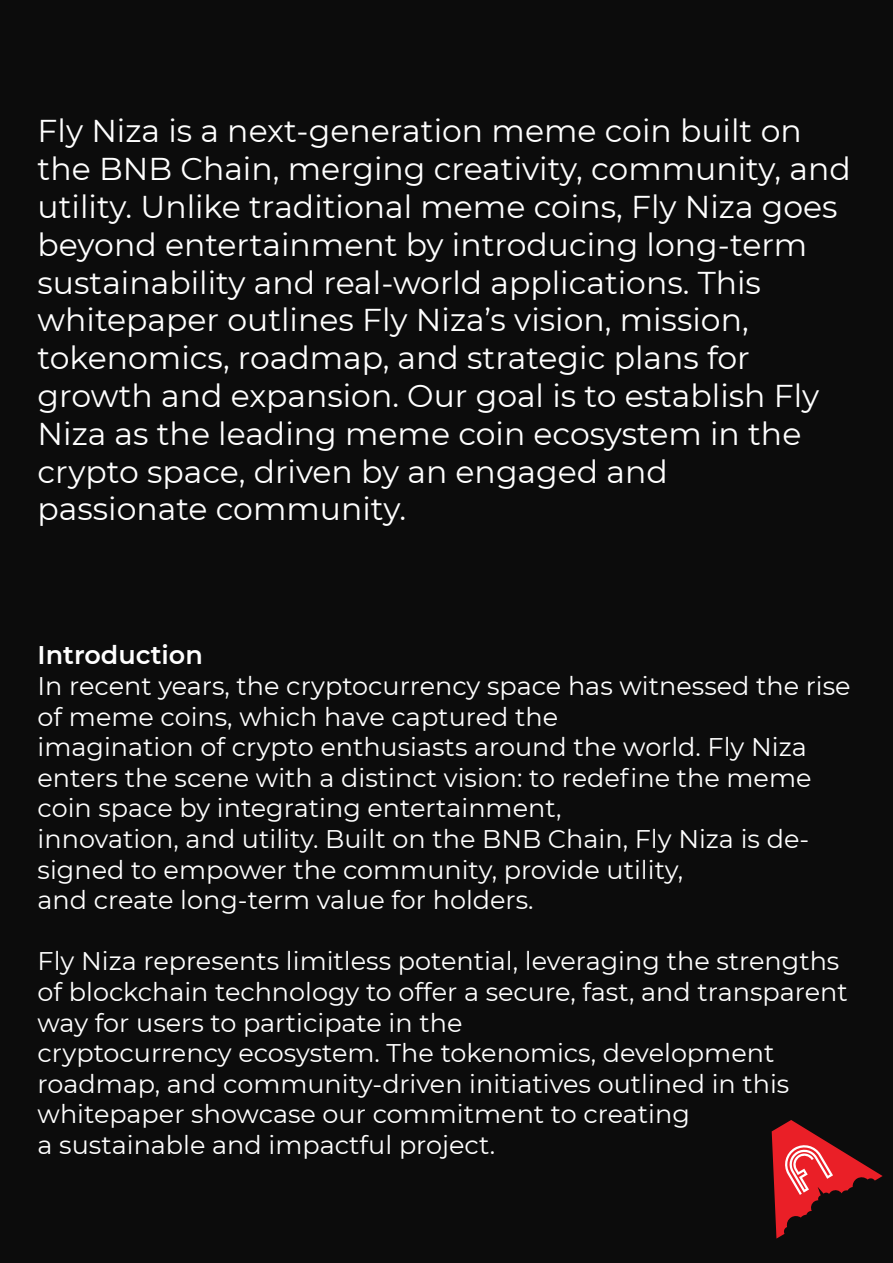
<style>
.page{position:relative;width:893px;height:1263px;background:#0c0c0c}
.page>*{position:absolute;margin:0;border:0;box-sizing:border-box;transform-origin:0 0}
.t1{font:31.5px/37.8px "Montserrat";color:#fff}
.t2{font:25.5px/30.6px "Montserrat";color:#fff}
.t3{font:600 25.5px "Montserrat";color:#fff}
</style>
<div class="page">
<svg style="left:772px;top:1120px;width:111px;height:118px"></svg>
<p class="t1" style="left:38px;top:111px;width:815px">Fly Niza is a next-generation meme coin built on the BNB Chain, merging creativity, community, and utility. Unlike traditional meme coins, Fly Niza goes beyond entertainment by introducing long-term sustainability and real-world applications. This whitepaper outlines Fly Niza’s vision, mission, tokenomics, roadmap, and strategic plans for growth and expansion. Our goal is to establish Fly Niza as the leading meme coin ecosystem in the crypto space, driven by an engaged and<br>passionate community.</p>
<p class="t3" style="left:38px;top:637px;width:167px">Introduction</p>
<p class="t2" style="left:38px;top:670px;width:815px">In recent years, the cryptocurrency space has witnessed the rise of meme coins, which have captured the<br>imagination of crypto enthusiasts around the world. Fly Niza enters the scene with a distinct vision: to redefine the meme coin space by integrating entertainment,<br>innovation, and utility. Built on the BNB Chain, Fly Niza is de&shy;signed to empower the community, provide utility,<br>and create long-term value for holders.</p>
<p class="t2" style="left:38px;top:945px;width:812px">Fly Niza represents limitless potential, leveraging the strengths of blockchain technology to offer a secure, fast, and transparent way for users to participate in the<br>cryptocurrency ecosystem. The tokenomics, development roadmap, and community-driven initiatives outlined in this whitepaper showcase our commitment to creating<br>a sustainable and impactful project.</p>
</div>
